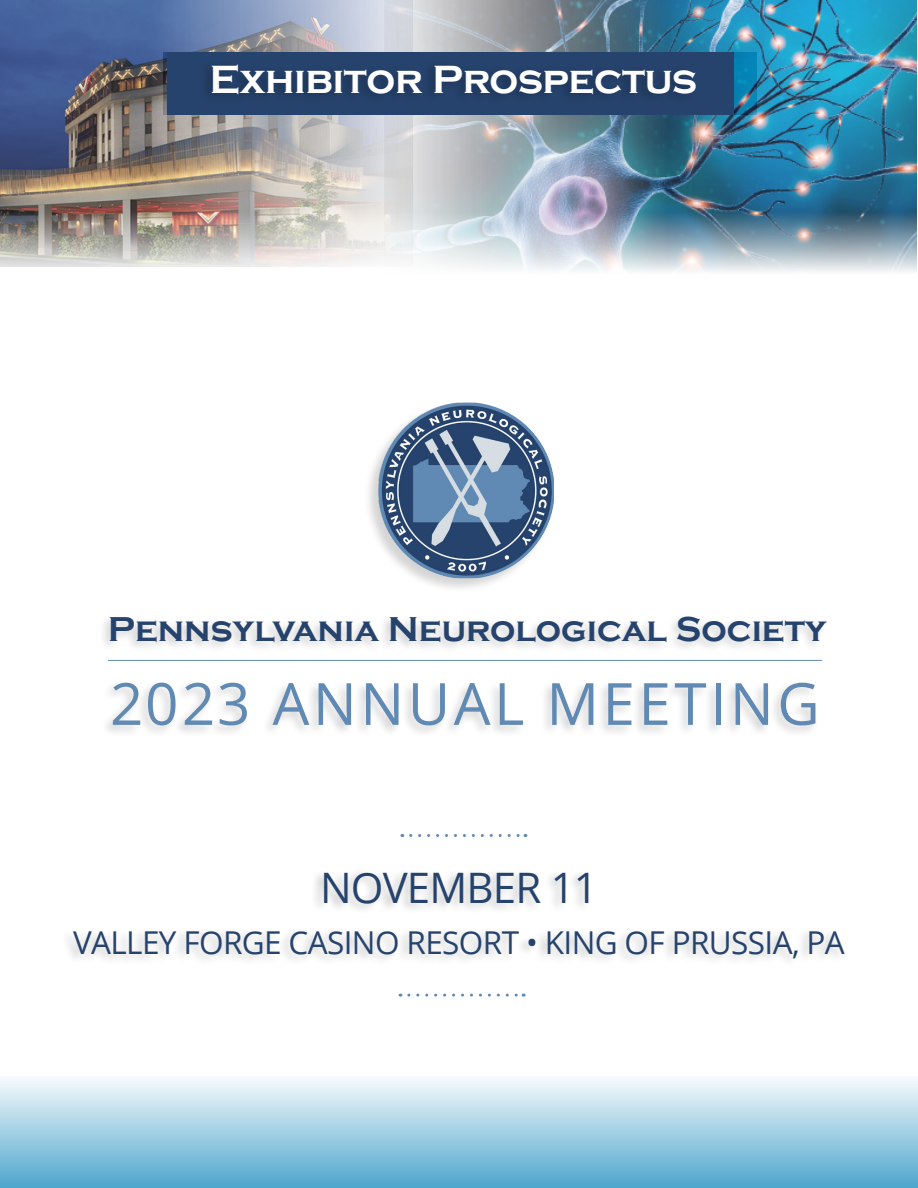
<style>
.page{position:relative;width:918px;height:1188px;background:#fff}
.page>*{position:absolute;margin:0;border:0;box-sizing:border-box;transform-origin:0 0}
.t1{font:58.35px "Open Sans";letter-spacing:.06em;color:#608ab4}
.t2{font:42px "Open Sans";letter-spacing:-.02em;color:#26436d}
.t3{font:700 40.5px "Copperplate Gothic";letter-spacing:-.01em;color:#fff}
.t4{font:700 40.5px "Copperplate Gothic";letter-spacing:.01em;color:#fff}
.t5{font:700 35.55px "Copperplate Gothic";color:#26436d}
.t6{font:31.5px "Open Sans";letter-spacing:-.02em;color:#26436d}
</style>
<div class="page">
<div style="left:60px;top:868px;width:786px;height:101px;background:#000;opacity:.23"></div>
<div style="left:363px;top:401px;width:193px;height:192px;background:#000;opacity:.17"></div>
<img style="left:378px;top:402px;width:176px;height:176px">
<div style="left:99px;top:613px;width:730px;height:125px;background:#000;opacity:.19"></div>
<svg style="left:409px;top:994px;width:115px;height:3px"></svg>
<svg style="left:411px;top:834px;width:115px;height:3px"></svg>
<hr style="left:108px;top:660px;width:714px;height:1px;background:#608ab4">
<div style="left:0;top:1072px;width:918px;height:116px;background:linear-gradient(to bottom,#fefefe,#50a6cd)"></div>
<img style="left:0;top:0;width:384px;height:212px">
<img style="left:384px;top:0;width:533px;height:212px">
<img style="left:0;top:212px;width:917px;height:60px">
<div style="left:167px;top:52px;width:567px;height:63px;background:#26436d"></div>
<div style="left:199px;top:61px;width:499px;height:44px;background:#243f67"></div>
<p class="t3" style="left:210px;top:57px;width:489px">Exhibitor Prospectus</p>
<p class="t4" style="left:438px;top:58px;width:274px">Prospectus</p>
<p class="t5" style="left:108px;top:609px;width:720px">Pennsylvania Neurological Society</p>
<h1 class="t1" style="left:110px;top:664px;width:711px">2023 ANNUAL MEETING</h1>
<h2 class="t2" style="left:320px;top:859px;width:279px">NOVEMBER 11</h2>
<p class="t6" style="left:73px;top:921px;width:773px">VALLEY FORGE CASINO RESORT • KING OF PRUSSIA, PA</p>
</div>
